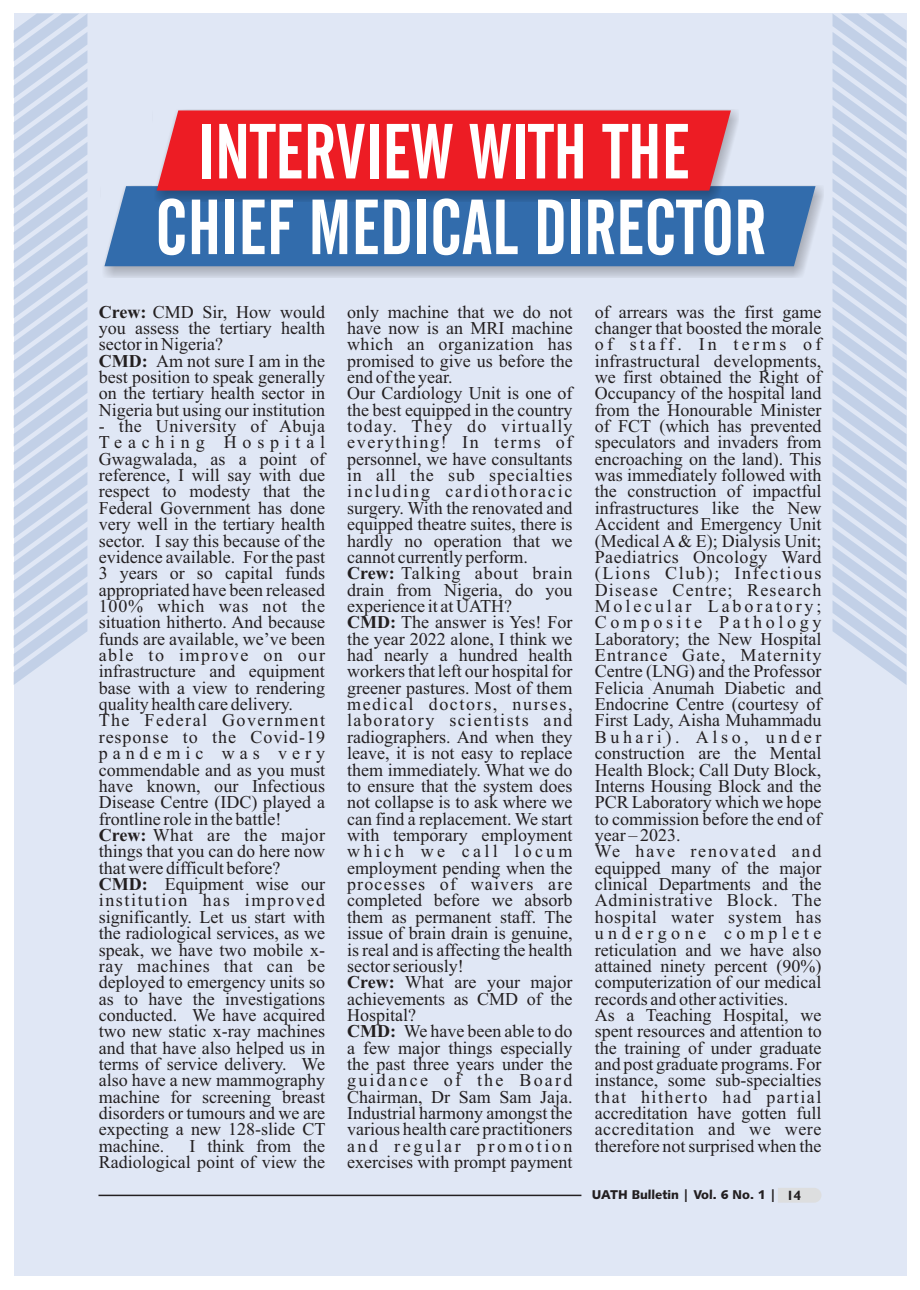
<style>
.page{position:relative;width:920px;height:1290px;background:#fff}
.page>*{position:absolute;margin:0;border:0;box-sizing:border-box;transform-origin:0 0}
.t1{font:77.25px "Alternate Gothic No 2 BT";color:#fff}
.t2{font:18px/16.4px "Times New Roman";color:#231f20}
.t3{font:12.75px "Humanist 531 BT Black A";color:#231f20}
.s1{font-weight:700}
.s2{font-family:"Humanist 521 BT";font-weight:700;font-size:13.5px}
</style>
<div class="page">
<div style="left:14px;top:13px;width:892px;height:1263px;background:#e0e7f5"></div>
<svg style="left:832px;top:13px;width:74px;height:672px;fill:#c2d0e7"></svg>
<svg style="left:14px;top:13px;width:73px;height:672px;fill:#c2d0e7"></svg>
<div style="left:101px;top:185px;width:723px;height:93px;background:#231f20;opacity:.29"></div>
<div style="left:104px;top:186px;width:711px;height:80px;background:#326cac"></div>
<div style="left:153px;top:110px;width:586px;height:92px;background:#231f20;opacity:.29"></div>
<div style="left:157px;top:110px;width:574px;height:81px;background:#ed1c24"></div>
<hr style="left:98px;top:1194px;width:483px;height:2px;background:#231f20">
<svg style="left:778px;top:1188px;width:43px;height:15px"></svg>
<h1 class="t1" style="left:198px;top:120px;width:494px">INTERVIEW WITH THE</h1>
<h1 class="t1" style="left:155px;top:195px;width:612px">CHIEF MEDICAL DIRECTOR</h1>
<p class="t2" style="left:99px;top:305px;width:228px"><span class="s1">Crew:</span> CMD Sir, How would you assess the tertiary health sector in Nigeria?<br><span class="s1">CMD:</span> Am not sure I am in the best position to speak generally on the tertiary health sector in<br>Nigeria but using our institution</p>
<p class="t2" style="left:99px;top:420px;width:228px">- the University of Abuja<br>Teaching Hospital<br>Gwagwalada, as a point of reference, I will say with due respect to modesty that the<br>Federal Government has done very well in the tertiary health sector. I say this because of the evidence available. For the past<br>3 years or so capital funds appropriated have been released<br>100% which was not the situation hitherto. And because funds are available, we’ve been able to improve on our infrastructure and equipment base with a view to rendering quality health care delivery.<br>The Federal Government response to the Covid-19 pandemic was very commendable and as you must have known, our Infectious<br>Disease Centre (IDC) played a frontline role in the battle!<br><span class="s1">Crew:</span> What are the major things that you can do here now that were difficult before?<br><span class="s1">CMD:</span> Equipment wise our institution has improved significantly. Let us start with the radiological services, as we speak, we have two mobile x&shy;ray machines that can be deployed to emergency units so as to have the investigations conducted. We have acquired two new static x-ray machines and that have also helped us in terms of service delivery. We also have a new mammography machine for screening breast disorders or tumours and we are expecting a new 128-slide CT machine.</p>
<p class="t2" style="left:99px;top:1139px;width:228px;text-align:right">I think from the<br>Radiological point of view the</p>
<p class="t2" style="left:347px;top:305px;width:227px">only machine that we do not have now is an MRI machine which an organization has promised to give us before the end of the year.<br>Our Cardiology Unit is one of the best equipped in the country today. They do virtually everything! In terms of personnel, we have consultants in all the sub specialties including cardiothoracic surgery. With the renovated and equipped theatre suites, there is hardly no operation that we cannot currently perform.<br><span class="s1">Crew:</span> Talking about brain drain from Nigeria, do you experience it at UATH?<br><span class="s1">CMD:</span> The answer is Yes! For the year 2022 alone, I think we had nearly a hundred health workers that left our hospital for greener pastures. Most of them medical doctors, nurses, laboratory scientists and radiographers. And when they leave, it is not easy to replace them immediately. What we do to ensure that the system does not collapse is to ask where we can find a replacement. We start with temporary employment which we call locum employment pending when the processes of waivers are completed before we absorb them as permanent staff. The issue of brain drain is genuine, is real and is affecting the health sector seriously!<br><span class="s1">Crew:</span> What are your major achievements as CMD of the<br>Hospital?<br><span class="s1">CMD:</span> We have been able to do a few major things especially the past three years under the guidance of the Board<br>Chairman, Dr Sam Sam Jaja.<br>Industrial harmony amongst the various health care practitioners and regular promotion exercises with prompt payment</p>
<p class="t2" style="left:595px;top:305px;width:228px">of arrears was the first game changer that boosted the morale of staff. In terms of infrastructural developments, we first obtained the Right of<br>Occupancy of the hospital land from the Honourable Minister of FCT (which has prevented speculators and invaders from encroaching on the land). This was immediately followed with the construction of impactful infrastructures like the New<br>Accident and Emergency Unit (Medical A&amp; E); Dialysis Unit;<br>Paediatrics Oncology Ward (Lions Club); Infectious<br>Disease Centre; Research<br>Molecular Laboratory;<br>Composite Pathology<br>Laboratory; the New Hospital<br>Entrance Gate, Maternity<br>Centre (LNG) and the Professor<br>Felicia Anumah Diabetic and<br>Endocrine Centre (courtesy of<br>First Lady, Aisha Muhammadu<br>Buhari). Also, under construction are the Mental<br>Health Block; Call Duty Block,<br>Interns Housing Block and the<br>PCR Laboratory which we hope to commission before the end of year – 2023.<br>We have renovated and equipped many of the major clinical Departments and the<br>Administrative Block. The hospital water system has undergone complete reticulation and we have also attained ninety percent (90%) computerization of our medical records and other activities.<br>As a Teaching Hospital, we spent resources and attention to the training of under graduate and post graduate programs. For instance, some sub-specialties that hitherto had partial accreditation have gotten full accreditation and we were therefore not surprised when the</p>
<p class="t3" style="left:592px;top:1189px;width:211px">UATH Bulletin | Vol. 6 No. 1 | <span class="s2">14</span></p>
</div>
